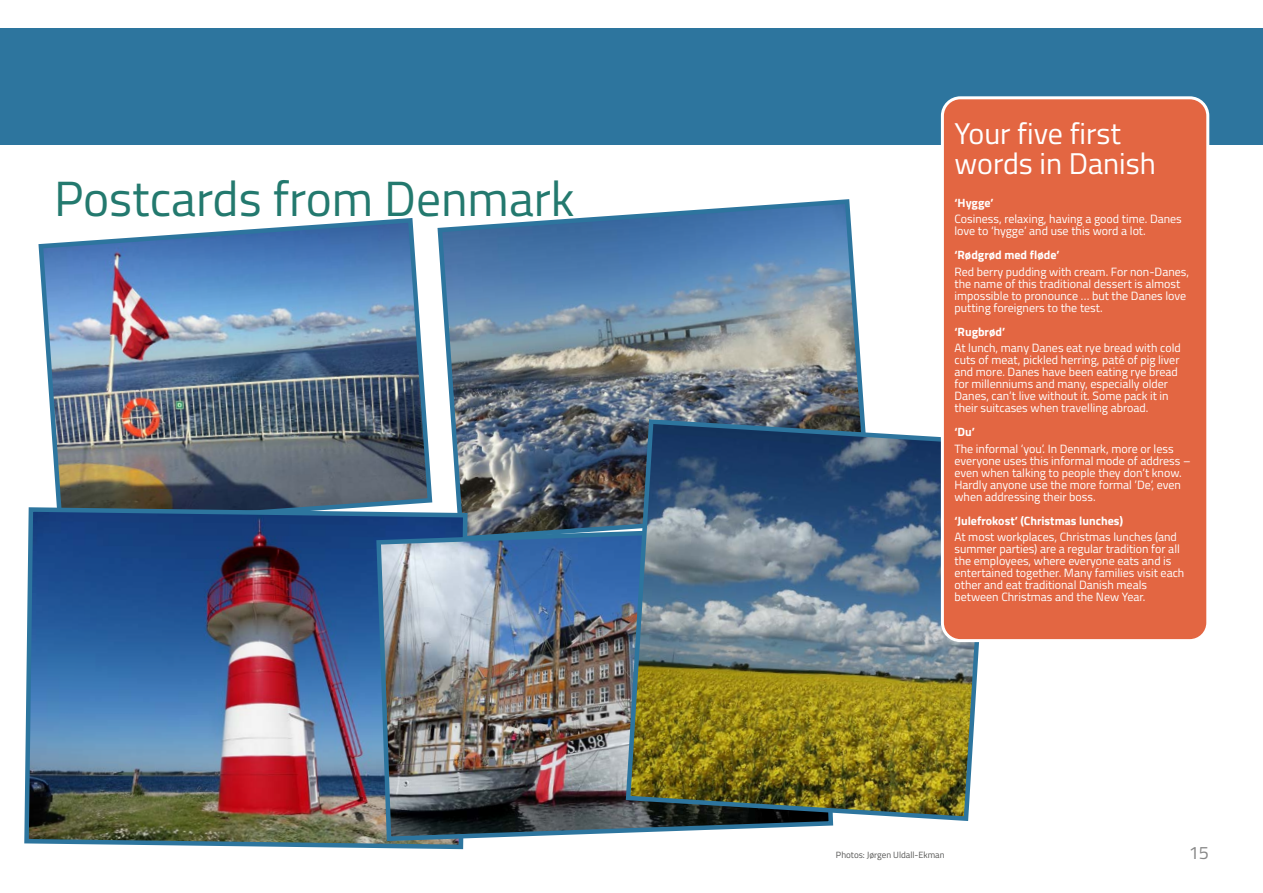
<style>
.page{position:relative;width:1263px;height:893px;background:#fff}
.page>*{position:absolute;margin:0;border:0;box-sizing:border-box;transform-origin:0 0}
.t1{font:49.5px "Titillium Web";color:#23796e}
.t2{font:30px/30px "Titillium Web";color:#fff}
.t3{font:18px "Titillium Web";color:#878787}
.t4{font:12px/12px "Titillium Web";color:#fff}
.t5{font:700 12px "Titillium Web";color:#fff}
.t6{font:9px "Titillium Web";color:#575756}
</style>
<div class="page">
<div style="left:0;top:29px;width:1263px;height:116px;background:#2d759e"></div>
<img style="left:38px;top:218px;width:395px;height:287px">
<img style="left:437px;top:199px;width:428px;height:323px">
<img style="left:24px;top:505px;width:446px;height:345px">
<img style="left:374px;top:522px;width:460px;height:321px">
<img style="left:623px;top:417px;width:356px;height:406px">
<div style="left:942px;top:98px;width:266px;height:543px;background:#e36642;border-radius:18px"></div>
<div style="left:941px;top:96px;width:268px;height:546px;border:3px solid #fff;border-radius:18px"></div>
<h1 class="t1" style="left:54px;top:162px;width:522px">Postcards from Denmark</h1>
<h2 class="t2" style="left:954px;top:117px;width:203px">Your five first words in Danish</h2>
<p class="t5" style="left:954px;top:193px;width:41px">‘Hygge’</p>
<p class="t4" style="left:954px;top:212px;width:229px">Cosiness, relaxing, having a good time. Danes love to ‘hygge’ and use this word a lot.</p>
<p class="t5" style="left:954px;top:246px;width:106px">‘Rødgrød med fløde’</p>
<p class="t4" style="left:954px;top:265px;width:236px">Red berry pudding with cream. For non-Danes, the name of this traditional dessert is almost impossible to pronounce … but the Danes love putting foreigners to the test.</p>
<p class="t5" style="left:954px;top:322px;width:52px">‘Rugbrød’</p>
<p class="t4" style="left:954px;top:341px;width:228px">At lunch, many Danes eat rye bread with cold cuts of meat, pickled herring, paté of pig liver and more. Danes have been eating rye bread for millenniums and many, especially older Danes, can’t live without it. Some pack it in their suitcases when travelling abroad.</p>
<p class="t5" style="left:954px;top:423px;width:22px">‘Du’</p>
<p class="t4" style="left:954px;top:442px;width:238px">The informal ‘you’. In Denmark, more or less everyone uses this informal mode of address – even when talking to people they don’t know.<br>Hardly anyone use the more formal ’De’, even when addressing their boss.</p>
<p class="t5" style="left:954px;top:511px;width:170px">‘Julefrokost’ (Christmas lunches)</p>
<p class="t4" style="left:954px;top:530px;width:231px">At most workplaces, Christmas lunches (and summer parties) are a regular tradition for all the employees, where everyone eats and is entertained together. Many families visit each other and eat traditional Danish meals between Christmas and the New Year.</p>
<p class="t6" style="left:836px;top:848px;width:110px">Photos: Jørgen Uldall-Ekman</p>
<h3 class="t3" style="left:1189px;top:840px;width:22px">15</h3>
</div>
